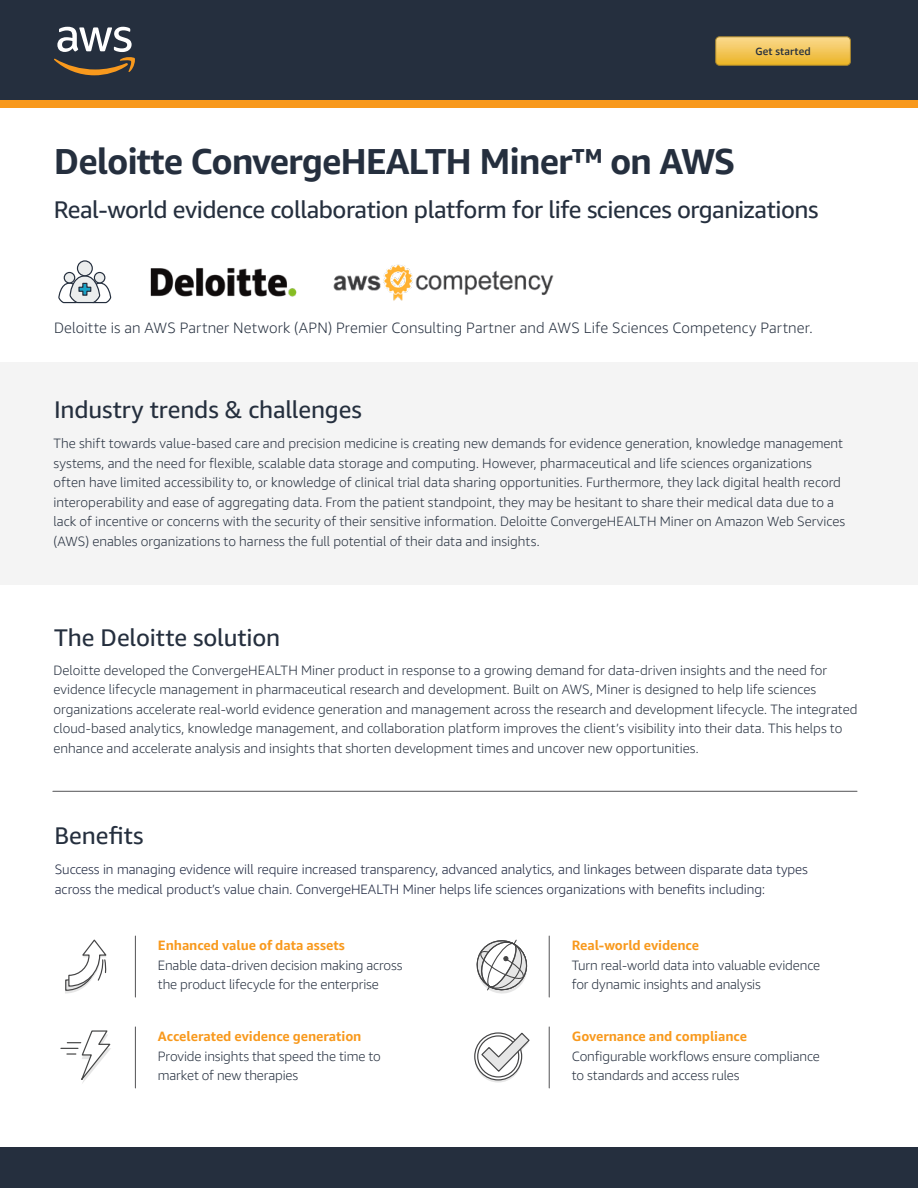
<style>
.page{position:relative;width:918px;height:1188px;background:#fff}
.page>*{position:absolute;margin:0;border:0;box-sizing:border-box;transform-origin:0 0}
.t1{font:700 36px "Amazon Ember";letter-spacing:-.03em;color:#252f3e}
.t2{font:24px "Amazon Ember";letter-spacing:-.02em;color:#252f3e}
.t3{font:300 15px "Amazon Ember";letter-spacing:.01em;color:#252f3e}
.t4{font:300 13.5px/19.5px "Amazon Ember";color:#252f3e}
.t5{font:300 13.5px/19.5px "Amazon Ember";letter-spacing:-.005em;color:#1b243d}
.t6{font:700 13.5px "Amazon Ember";letter-spacing:-.01em;color:#f8991d}
.t7{font:500 10.5px "Amazon Ember";letter-spacing:.01em;color:#252f3e}
</style>
<div class="page">
<div style="left:0;top:0;width:918px;height:100px;background:#252f3e"></div>
<div style="left:0;top:100px;width:918px;height:8px;background:#f8991d"></div>
<svg style="left:54px;top:27px;width:81px;height:48px"></svg>
<div style="left:0;top:1148px;width:918px;height:40px;background:#252f3e"></div>
<svg style="left:717px;top:38px;width:132px;height:26px;background:#f3c75a"></svg>
<div style="left:715px;top:36px;width:136px;height:30px;border:1px solid #a6852e;border-radius:4px"></div>
<div style="left:0;top:363px;width:918px;height:222px;background:#f4f4f4"></div>
<hr style="left:135px;top:936px;width:1px;height:61px;background:#535355">
<hr style="left:135px;top:1027px;width:1px;height:61px;background:#535355">
<hr style="left:549px;top:1027px;width:1px;height:61px;background:#535355">
<hr style="left:549px;top:936px;width:1px;height:61px;background:#535355">
<img style="left:150px;top:268px;width:147px;height:29px">
<img style="left:333px;top:264px;width:221px;height:37px">
<hr style="left:53px;top:791px;width:804px;height:1px;background:#535355">
<div style="left:64px;top:272px;width:11px;height:12px;border:1px solid #242e3d;border-radius:50%"></div>
<div style="left:94px;top:272px;width:11px;height:12px;border:1px solid #242e3d;border-radius:50%"></div>
<div style="left:77px;top:261px;width:15px;height:15px;background:#ebeded;border-radius:50%"></div>
<div style="left:77px;top:260px;width:16px;height:16px;border:1px solid #242e3d;border-radius:50%"></div>
<svg style="left:58px;top:275px;width:54px;height:29px"></svg>
<svg style="left:61px;top:1030px;width:50px;height:53px"></svg>
<svg style="left:65px;top:939px;width:42px;height:55px"></svg>
<svg style="left:476px;top:939px;width:52px;height:55px"></svg>
<svg style="left:475px;top:1032px;width:55px;height:51px"></svg>
<p class="t7" style="left:755px;top:45px;width:57px">Get started</p>
<h1 class="t1" style="left:54px;top:139px;width:683px">Deloitte ConvergeHEALTH Miner™ on AWS</h1>
<h2 class="t2" style="left:54px;top:195px;width:766px">Real-world evidence collaboration platform for life sciences organizations</h2>
<p class="t3" style="left:54px;top:319px;width:760px">Deloitte is an AWS Partner Network (APN) Premier Consulting Partner and AWS Life Sciences Competency Partner.</p>
<h2 class="t2" style="left:54px;top:395px;width:309px">Industry trends &amp; challenges</h2>
<p class="t4" style="left:53px;top:434px;width:793px">The shift towards value-based care and precision medicine is creating new demands for evidence generation, knowledge management systems, and the need for flexible, scalable data storage and computing. However, pharmaceutical and life sciences organizations often have limited accessibility to, or knowledge of clinical trial data sharing opportunities. Furthermore, they lack digital health record interoperability and ease of aggregating data. From the patient standpoint, they may be hesitant to share their medical data due to a lack of incentive or concerns with the security of their sensitive information. Deloitte ConvergeHEALTH Miner on Amazon Web Services (AWS) enables organizations to harness the full potential of their data and insights.</p>
<h2 class="t2" style="left:54px;top:623px;width:228px">The Deloitte solution</h2>
<p class="t4" style="left:53px;top:660px;width:806px">Deloitte developed the ConvergeHEALTH Miner product in response to a growing demand for data-driven insights and the need for evidence lifecycle management in pharmaceutical research and development. Built on AWS, Miner is designed to help life sciences organizations accelerate real-world evidence generation and management across the research and development lifecycle. The integrated cloud-based analytics, knowledge management, and collaboration platform improves the client’s visibility into their data. This helps to enhance and accelerate analysis and insights that shorten development times and uncover new opportunities.</p>
<h2 class="t2" style="left:55px;top:821px;width:91px">Benefits</h2>
<p class="t5" style="left:55px;top:860px;width:755px">Success in managing evidence will require increased transparency, advanced analytics, and linkages between disparate data types across the medical product’s value chain. ConvergeHEALTH Miner helps life sciences organizations with benefits including:</p>
<p class="t6" style="left:158px;top:937px;width:188px">Enhanced value of data assets</p>
<p class="t4" style="left:158px;top:955px;width:246px">Enable data-driven decision making across the product lifecycle for the enterprise</p>
<p class="t6" style="left:158px;top:1028px;width:205px">Accelerated evidence generation</p>
<p class="t4" style="left:158px;top:1046px;width:224px">Provide insights that speed the time to market of new therapies</p>
<p class="t6" style="left:572px;top:937px;width:129px">Real-world evidence</p>
<p class="t4" style="left:572px;top:955px;width:250px">Turn real-world data into valuable evidence for dynamic insights and analysis</p>
<p class="t6" style="left:572px;top:1028px;width:177px">Governance and compliance</p>
<p class="t4" style="left:572px;top:1046px;width:250px">Configurable workflows ensure compliance to standards and access rules</p>
</div>
